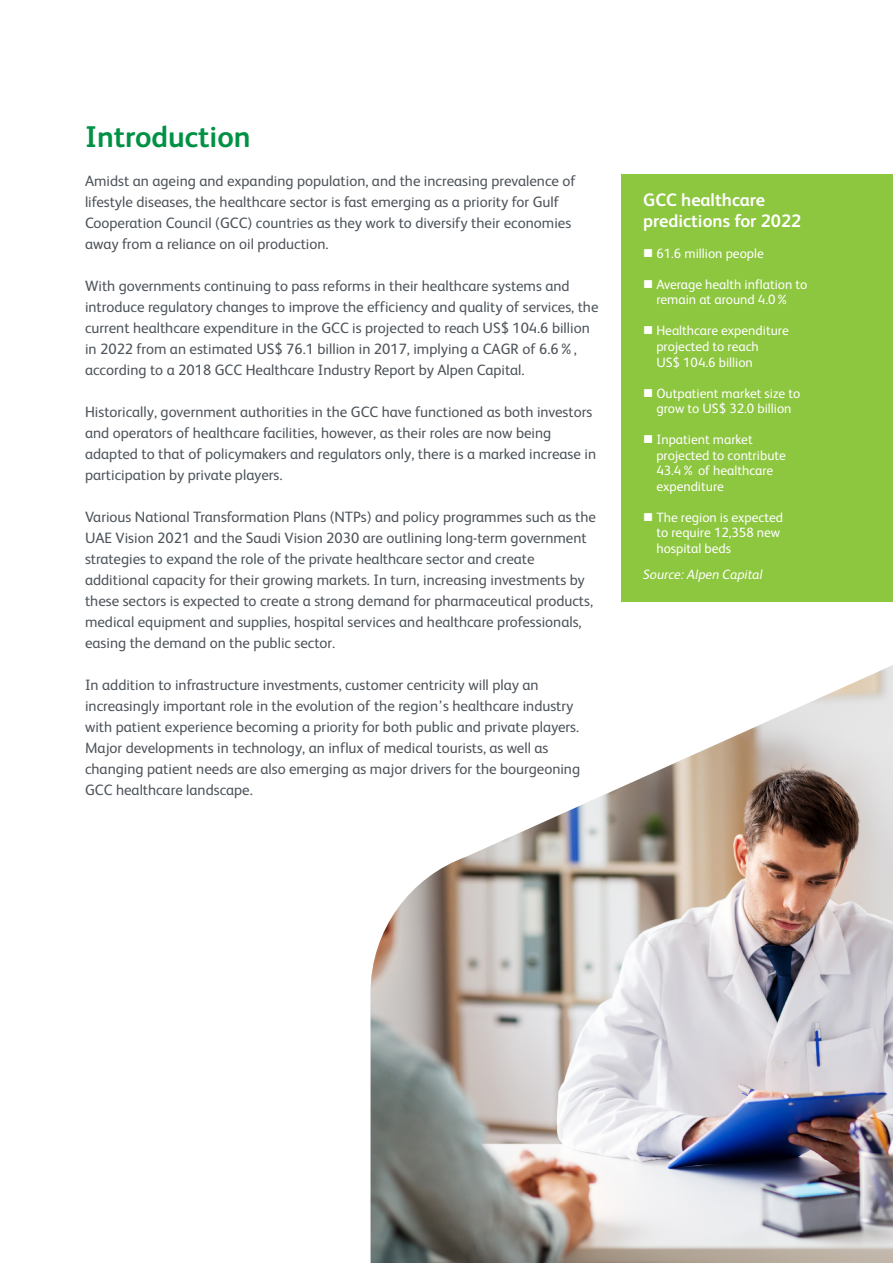
<style>
.page{position:relative;width:893px;height:1263px;background:#fff}
.page>*{position:absolute;margin:0;border:0;box-sizing:border-box;transform-origin:0 0}
.t1{font:700 30px "FS Albert";color:#009145}
.t2{font:700 18px/20.7px "FS Albert";color:#fff}
.t3{font:15px/21px "FS Albert";color:#4d545a}
.t4{font:13.5px/15.6px "FS Albert";color:#fff}
.t5{font:italic 13.5px "FS Albert";color:#fff}
</style>
<div class="page">
<div style="left:622px;top:174px;width:271px;height:428px;background:#8dc63f"></div>
<img style="left:371px;top:665px;width:522px;height:598px">
<p class="t1" style="left:85px;top:120px;width:167px">Introduction</p>
<p class="t3" style="left:85px;top:170px;width:492px">Amidst an ageing and expanding population, and the increasing prevalence of lifestyle diseases, the healthcare sector is fast emerging as a priority for Gulf Cooperation Council (GCC) countries as they work to diversify their economies away from a reliance on oil production.</p>
<p class="t3" style="left:85px;top:275px;width:515px">With governments continuing to pass reforms in their healthcare systems and introduce regulatory changes to improve the efficiency and quality of services, the current healthcare expenditure in the GCC is projected to reach US$ 104.6 billion in 2022 from an estimated US$ 76.1 billion in 2017, implying a CAGR of 6.6%, according to a 2018 GCC Healthcare Industry Report by Alpen Capital.</p>
<p class="t3" style="left:85px;top:401px;width:513px">Historically, government authorities in the GCC have functioned as both investors and operators of healthcare facilities, however, as their roles are now being adapted to that of policymakers and regulators only, there is a marked increase in participation by private players.</p>
<p class="t3" style="left:85px;top:506px;width:513px">Various National Transformation Plans (NTPs) and policy programmes such as the UAE Vision 2021 and the Saudi Vision 2030 are outlining long-term government strategies to expand the role of the private healthcare sector and create additional capacity for their growing markets. In turn, increasing investments by these sectors is expected to create a strong demand for pharmaceutical products, medical equipment and supplies, hospital services and healthcare professionals, easing the demand on the public sector.</p>
<p class="t3" style="left:85px;top:674px;width:497px">In addition to infrastructure investments, customer centricity will play an increasingly important role in the evolution of the region’s healthcare industry with patient experience becoming a priority for both public and private players.<br>Major developments in technology, an influx of medical tourists, as well as changing patient needs are also emerging as major drivers for the bourgeoning GCC healthcare landscape.</p>
<p class="t2" style="left:643px;top:189px;width:160px">GCC healthcare predictions for 2022</p>
<p class="t4" style="left:643px;top:245px;width:122px">■ 61.6 million people</p>
<p class="t4" style="left:643px;top:276px;width:166px;text-align:center">■ Average health inflation to remain at around 4.0%</p>
<p class="t4" style="left:656px;top:323px;width:134px;text-indent:-13px">■ Healthcare expenditure projected to reach<br>US$ 104.6 billion</p>
<p class="t4" style="left:643px;top:385px;width:159px;text-align:center">■ Outpatient market size to grow to US$ 32.0 billion</p>
<p class="t4" style="left:656px;top:432px;width:131px;text-indent:-13px">■ Inpatient market projected to contribute<br>43.4% of healthcare expenditure</p>
<p class="t4" style="left:656px;top:509px;width:128px;text-indent:-13px">■ The region is expected to require 12,358 new hospital beds</p>
<p class="t5" style="left:643px;top:567px;width:121px">Source: Alpen Capital</p>
</div>
